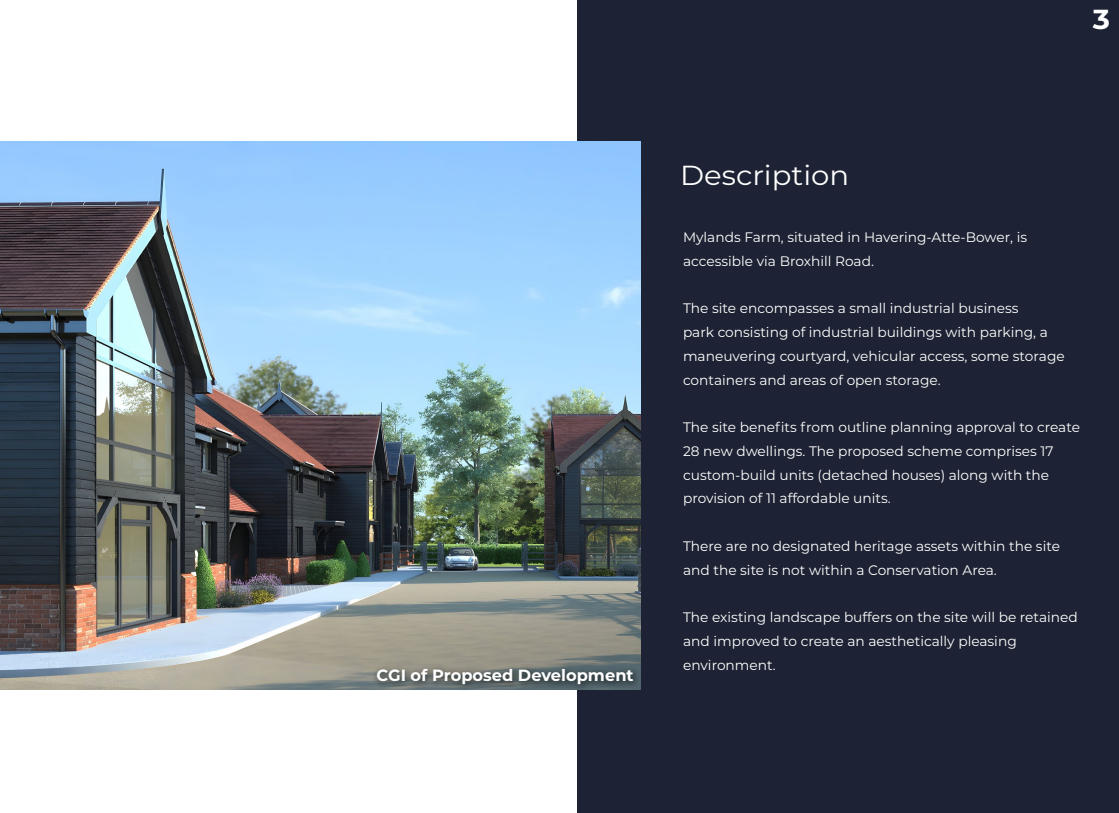
<style>
.page{position:relative;width:1119px;height:813px;background:#fff}
.page>*{position:absolute;margin:0;border:0;box-sizing:border-box;transform-origin:0 0}
.t1{font:27.5px "Montserrat";color:#fff;scale:1.06 1}
.t2{font:700 27.5px "Montserrat";color:#fff;scale:1.06 1}
.t3{font:700 16.25px "Montserrat";color:#fff}
.t4{font:13.75px/23.8px "Montserrat";color:#fff}
</style>
<div class="page">
<div style="left:577px;top:0;width:542px;height:812px;background:#1d2334"></div>
<img style="left:0;top:141px;width:641px;height:548px">
<div style="left:372px;top:664px;width:269px;height:28px;background:#000;opacity:.75"></div>
<h1 class="t2" style="left:1093px;top:0;width:18px">3</h1>
<p class="t3" style="left:376px;top:664px;width:259px">CGI of Proposed Development</p>
<h1 class="t1" style="left:680px;top:157px;width:161px">Description</h1>
<p class="t4" style="left:683px;top:225px;width:346px">Mylands Farm, situated in Havering-Atte-Bower, is accessible via Broxhill Road.</p>
<p class="t4" style="left:683px;top:296px;width:383px">The site encompasses a small industrial business<br>park consisting of industrial buildings with parking, a maneuvering courtyard, vehicular access, some storage containers and areas of open storage.</p>
<p class="t4" style="left:683px;top:415px;width:398px">The site benefits from outline planning approval to create 28 new dwellings. The proposed scheme comprises 17 custom-build units (detached houses) along with the provision of 11 affordable units.</p>
<p class="t4" style="left:683px;top:533px;width:378px">There are no designated heritage assets within the site and the site is not within a Conservation Area.</p>
<p class="t4" style="left:683px;top:605px;width:396px">The existing landscape buffers on the site will be retained and improved to create an aesthetically pleasing environment.</p>
</div>
